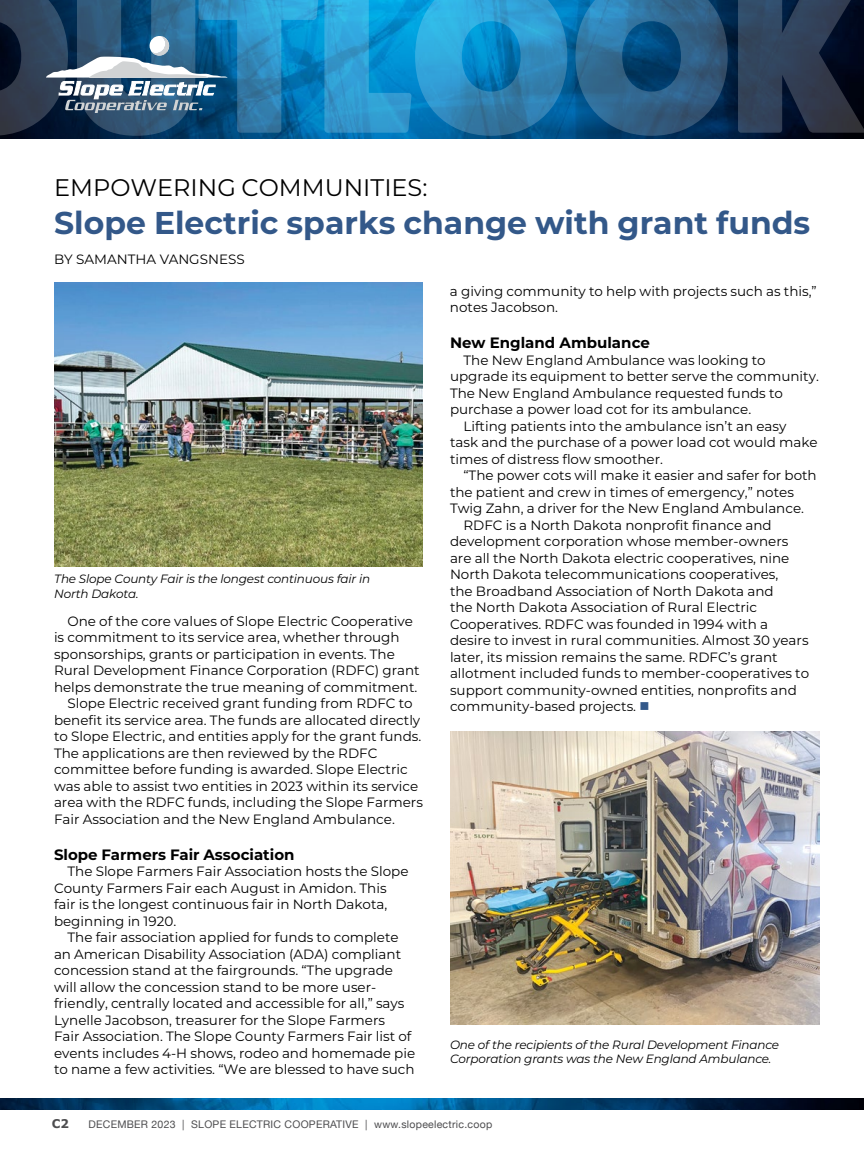
<style>
.page{position:relative;width:864px;height:1161px;background:#fff}
.page>*{position:absolute;margin:0;border:0;box-sizing:border-box;transform-origin:0 0}
.t1{font:700 31.5px "Montserrat";color:#335889}
.t2{font:24px "Montserrat";color:#000}
.t3{font:700 15px "Montserrat";color:#000}
.t4{font:13.5px/16.5px "Montserrat";color:#000}
.t5{font:italic 12px/14.2px "Montserrat";letter-spacing:-.015em;color:#000}
.t6{font:700 12px "Verdana";color:#4d4d4f}
.t7{font:10.5px "Helvetica Neue";letter-spacing:.025em;color:#4d4d4f}
.s1{color:#335889}
</style>
<div class="page">
<img style="left:0;top:136px;width:864px;height:3px">
<svg style="left:0;top:0;width:864px;height:136px"></svg>
<img style="left:0;top:1099px;width:864px;height:11px">
<svg style="left:46px;top:36px;width:182px;height:77px"></svg>
<img style="left:450px;top:732px;width:369px;height:293px">
<img style="left:54px;top:283px;width:369px;height:284px">
<h2 class="t2" style="left:54px;top:171px;width:375px">EMPOWERING COMMUNITIES:</h2>
<h1 class="t1" style="left:54px;top:200px;width:758px">Slope Electric sparks change with grant funds</h1>
<p class="t4" style="left:54px;top:250px;width:192px">BY SAMANTHA VANGSNESS</p>
<p class="t5" style="left:54px;top:571px;width:318px;line-height:15px">The Slope County Fair is the longest continuous fair in<br>North Dakota.</p>
<p class="t4" style="left:68px;top:612px;width:347px">One of the core values of Slope Electric Cooperative</p>
<p class="t4" style="left:54px;top:629px;width:347px">is commitment to its service area, whether through</p>
<p class="t4" style="left:54px;top:645px;width:342px">sponsorships, grants or participation in events. The</p>
<p class="t4" style="left:54px;top:662px;width:367px">Rural Development Finance Corporation (RDFC) grant</p>
<p class="t4" style="left:54px;top:678px;width:365px">helps demonstrate the true meaning of commitment.</p>
<p class="t4" style="left:68px;top:695px;width:347px">Slope Electric received grant funding from RDFC to</p>
<p class="t4" style="left:54px;top:711px;width:368px">benefit its service area. The funds are allocated directly</p>
<p class="t4" style="left:54px;top:728px;width:369px">to Slope Electric, and entities apply for the grant funds.</p>
<p class="t4" style="left:54px;top:744px;width:325px">The applications are then reviewed by the RDFC</p>
<p class="t4" style="left:54px;top:761px;width:355px">committee before funding is awarded. Slope Electric</p>
<p class="t4" style="left:54px;top:777px;width:366px">was able to assist two entities in 2023 within its service</p>
<p class="t4" style="left:54px;top:794px;width:370px">area with the RDFC funds, including the Slope Farmers</p>
<p class="t4" style="left:54px;top:810px;width:342px">Fair Association and the New England Ambulance.</p>
<p class="t3" style="left:54px;top:844px;width:242px">Slope Farmers Fair Association</p>
<p class="t4" style="left:54px;top:863px;width:356px;text-indent:14px">The Slope Farmers Fair Association hosts the Slope County Farmers Fair each August in Amidon. This fair is the longest continuous fair in North Dakota, beginning in 1920.</p>
<p class="t4" style="left:54px;top:929px;width:363px;text-indent:14px">The fair association applied for funds to complete an American Disability Association (ADA) compliant concession stand at the fairgrounds. “The upgrade will allow the concession stand to be more user&shy;friendly, centrally located and accessible for all,” says Lynelle Jacobson, treasurer for the Slope Farmers<br>Fair Association. The Slope County Farmers Fair list of events includes 4-H shows, rodeo and homemade pie to name a few activities. “We are blessed to have such</p>
<p class="t4" style="left:450px;top:282px;width:368px">a giving community to help with projects such as this,” notes Jacobson.</p>
<p class="t3" style="left:450px;top:332px;width:201px">New England Ambulance</p>
<p class="t4" style="left:464px;top:351px;width:304px">The New England Ambulance was looking to</p>
<p class="t4" style="left:450px;top:368px;width:370px">upgrade its equipment to better serve the community.</p>
<p class="t4" style="left:450px;top:384px;width:335px">The New England Ambulance requested funds to</p>
<p class="t4" style="left:450px;top:401px;width:303px">purchase a power load cot for its ambulance.</p>
<p class="t4" style="left:464px;top:417px;width:324px">Lifting patients into the ambulance isn’t an easy</p>
<p class="t4" style="left:450px;top:434px;width:369px">task and the purchase of a power load cot would make</p>
<p class="t4" style="left:450px;top:450px;width:215px">times of distress flow smoother.</p>
<p class="t4" style="left:464px;top:467px;width:355px">“The power cots will make it easier and safer for both</p>
<p class="t4" style="left:450px;top:483px;width:345px">the patient and crew in times of emergency,” notes</p>
<p class="t4" style="left:450px;top:500px;width:356px">Twig Zahn, a driver for the New England Ambulance.</p>
<p class="t4" style="left:464px;top:516px;width:310px">RDFC is a North Dakota nonprofit finance and</p>
<p class="t4" style="left:450px;top:533px;width:340px">development corporation whose member-owners</p>
<p class="t4" style="left:450px;top:549px;width:341px">are all the North Dakota electric cooperatives, nine</p>
<p class="t4" style="left:450px;top:566px;width:330px">North Dakota telecommunications cooperatives,</p>
<p class="t4" style="left:450px;top:582px;width:325px">the Broadband Association of North Dakota and</p>
<p class="t4" style="left:450px;top:599px;width:309px">the North Dakota Association of Rural Electric</p>
<p class="t4" style="left:450px;top:615px;width:320px">Cooperatives. RDFC was founded in 1994 with a</p>
<p class="t4" style="left:450px;top:632px;width:360px">desire to invest in rural communities. Almost 30 years</p>
<p class="t4" style="left:450px;top:648px;width:329px">later, its mission remains the same. RDFC’s grant</p>
<p class="t4" style="left:450px;top:665px;width:361px">allotment included funds to member-cooperatives to</p>
<p class="t4" style="left:450px;top:681px;width:348px">support community-owned entities, nonprofits and</p>
<p class="t4" style="left:450px;top:698px;width:201px">community-based projects. <span class="s1">■</span></p>
<p class="t5" style="left:450px;top:1037px;width:331px">One of the recipients of the Rural Development Finance<br>Corporation grants was the New England Ambulance.</p>
<p class="t6" style="left:52px;top:1115px;width:19px">C2</p>
<p class="t7" style="left:88px;top:1116px;width:405px">DECEMBER 2023 | SLOPE ELECTRIC COOPERATIVE | www.slopeelectric.coop</p>
</div>
